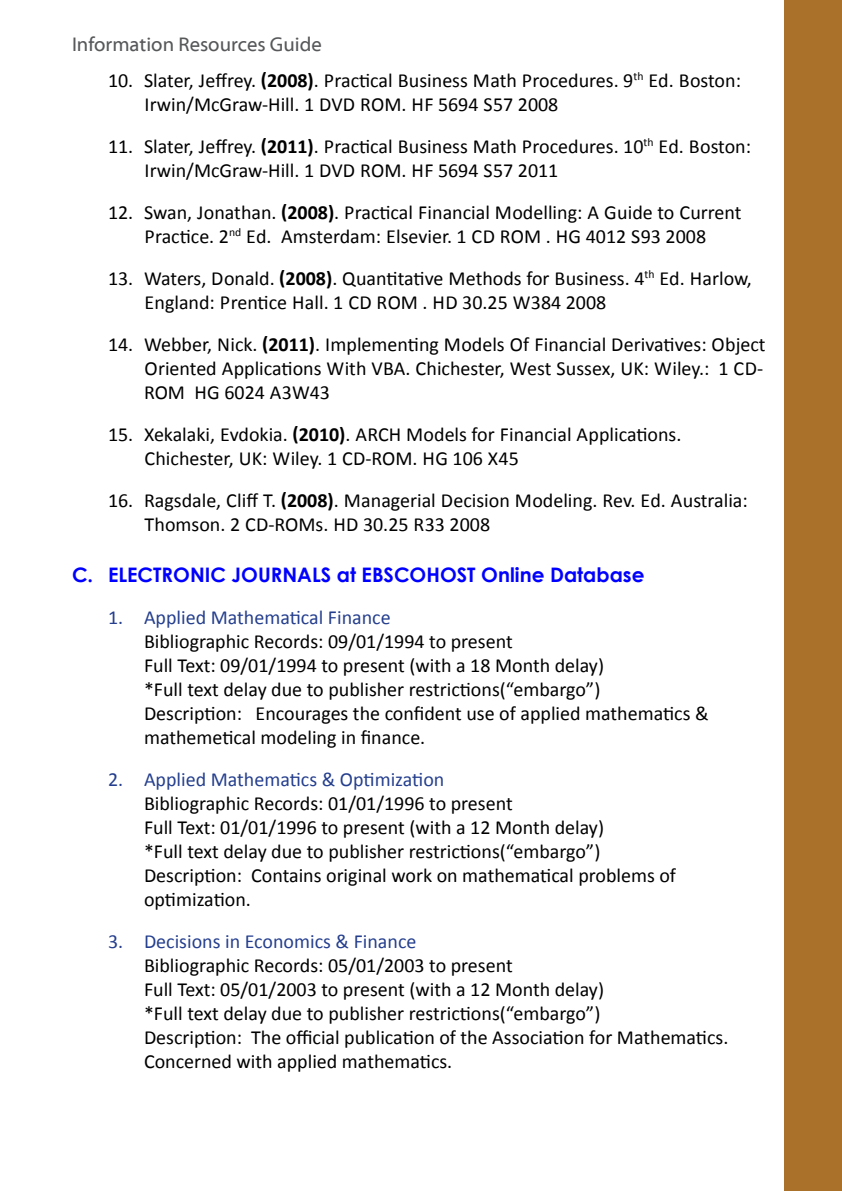
<style>
.page{position:relative;width:842px;height:1191px;background:#fff}
.page>*{position:absolute;margin:0;border:0;box-sizing:border-box;transform-origin:0 0}
.List{font:20px/24px "Calibri";color:#000}
._5{font:20px/24px "Calibri";color:#000}
.Journals{font:20px "Calibri";color:#253f8e}
.Title2{font:700 20px "Century Gothic";color:#00f}
.t1{font:20px "Myriad Web Pro";color:#57585a}
.s1{font-weight:700}
</style>
<div class="page">
<div style="left:784px;top:0;width:58px;height:1191px;background:#a97129"></div>
<p class="t1" style="left:72px;top:33px;width:251px">Information Resources Guide</p>
<p class="List" style="left:144px;top:68px;width:598px;text-indent:-36px">10. Slater, Jeffrey. <span class="s1">(2008)</span>. Practical Business Math Procedures. 9<sup>th</sup> Ed. Boston:<br>Irwin/McGraw-Hill. 1 DVD ROM. HF 5694 S57 2008</p>
<p class="List" style="left:144px;top:134px;width:608px;text-indent:-36px">11. Slater, Jeffrey. <span class="s1">(2011)</span>. Practical Business Math Procedures. 10<sup>th</sup> Ed. Boston:<br>Irwin/McGraw-Hill. 1 DVD ROM. HF 5694 S57 2011</p>
<p class="List" style="left:108px;top:200px;width:635px;text-align:center">12. Swan, Jonathan. <span class="s1">(2008)</span>. Practical Financial Modelling: A Guide to Current<br>Practice. 2<sup>nd</sup> Ed. Amsterdam: Elsevier. 1 CD ROM . HG 4012 S93 2008</p>
<p class="List" style="left:144px;top:266px;width:609px;text-indent:-36px">13. Waters, Donald. <span class="s1">(2008)</span>. Quantitative Methods for Business. 4<sup>th</sup> Ed. Harlow,<br>England: Prentice Hall. 1 CD ROM . HD 30.25 W384 2008</p>
<p class="List" style="left:144px;top:332px;width:623px;text-indent:-36px">14. Webber, Nick. <span class="s1">(2011)</span>. Implementing Models Of Financial Derivatives: Object<br>Oriented Applications With VBA. Chichester, West Sussex, UK: Wiley.: 1 CD-<br>ROM HG 6024 A3W43</p>
<p class="List" style="left:144px;top:422px;width:539px;text-indent:-36px">15. Xekalaki, Evdokia. <span class="s1">(2010)</span>. ARCH Models for Financial Applications.<br>Chichester, UK: Wiley. 1 CD-ROM. HG 106 X45</p>
<p class="List" style="left:144px;top:488px;width:605px;text-indent:-36px">16. Ragsdale, Cliff T. <span class="s1">(2008)</span>. Managerial Decision Modeling. Rev. Ed. Australia:<br>Thomson. 2 CD-ROMs. HD 30.25 R33 2008</p>
<p class="Title2" style="left:72px;top:560px;width:574px">C. ELECTRONIC JOURNALS at EBSCOHOST Online Database</p>
<p class="Journals" style="left:108px;top:605px;width:284px">1. Applied Mathematical Finance</p>
<p class="_5" style="left:144px;top:629px;width:370px">Bibliographic Records: 09/01/1994 to present</p>
<p class="_5" style="left:144px;top:653px;width:462px">Full Text: 09/01/1994 to present (with a 18 Month delay)</p>
<p class="_5" style="left:144px;top:677px;width:458px">*Full text delay due to publisher restrictions(“embargo”)</p>
<p class="_5" style="left:144px;top:701px;width:566px">Description: Encourages the confident use of applied mathematics &amp; mathemetical modeling in finance.</p>
<p class="Journals" style="left:108px;top:767px;width:338px">2. Applied Mathematics &amp; Optimization</p>
<p class="_5" style="left:144px;top:791px;width:370px">Bibliographic Records: 01/01/1996 to present</p>
<p class="_5" style="left:144px;top:815px;width:462px">Full Text: 01/01/1996 to present (with a 12 Month delay)</p>
<p class="_5" style="left:144px;top:839px;width:458px">*Full text delay due to publisher restrictions(“embargo”)</p>
<p class="_5" style="left:144px;top:863px;width:533px">Description: Contains original work on mathematical problems of optimization.</p>
<p class="Journals" style="left:108px;top:929px;width:310px">3. Decisions in Economics &amp; Finance</p>
<p class="_5" style="left:144px;top:953px;width:370px">Bibliographic Records: 05/01/2003 to present</p>
<p class="_5" style="left:144px;top:977px;width:462px">Full Text: 05/01/2003 to present (with a 12 Month delay)</p>
<p class="_5" style="left:144px;top:1001px;width:458px">*Full text delay due to publisher restrictions(“embargo”)</p>
<p class="_5" style="left:144px;top:1025px;width:586px">Description: The official publication of the Association for Mathematics.<br>Concerned with applied mathematics.</p>
</div>
